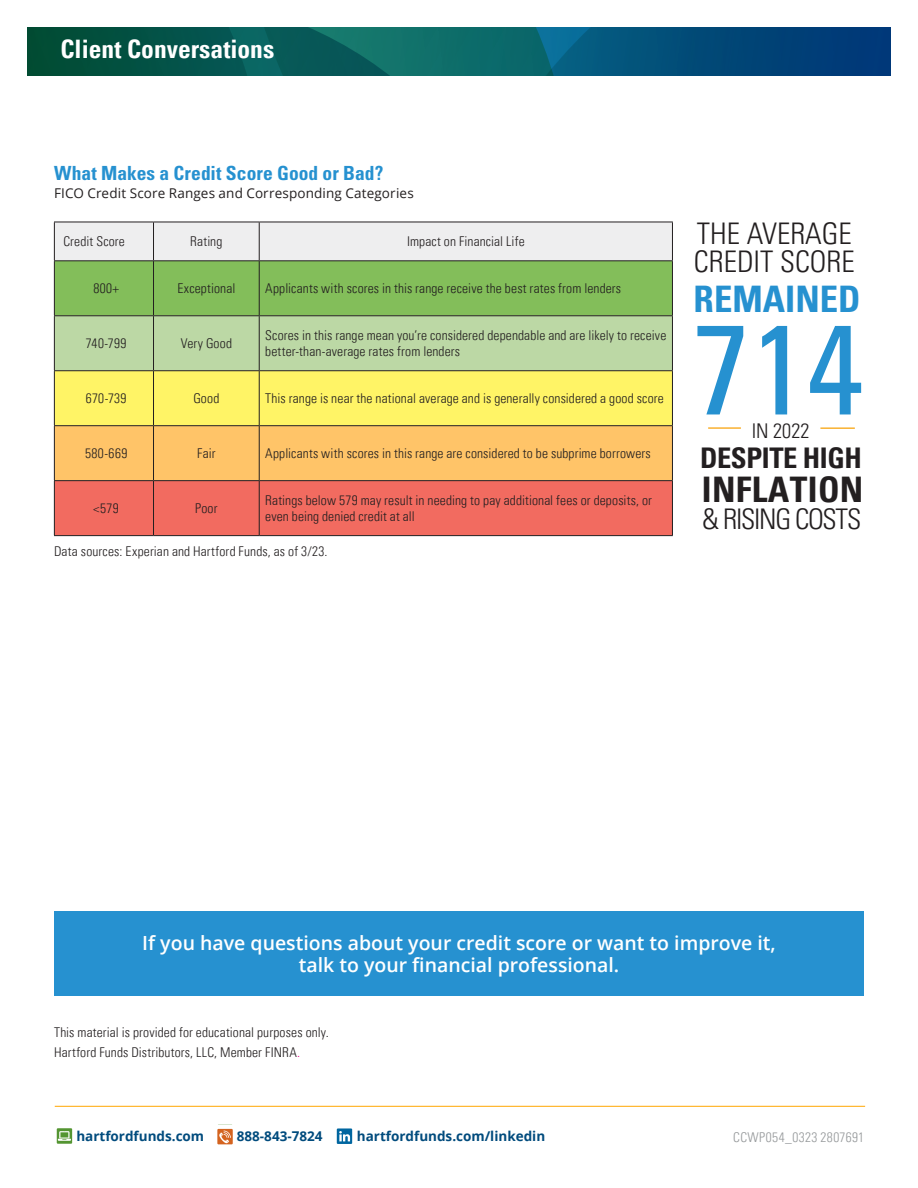
<style>
.page{position:relative;width:918px;height:1188px;background:#fff}
.page>*{position:absolute;margin:0;border:0;box-sizing:border-box;transform-origin:0 0}
.t1{font:condensed 127.5px "Univers";color:#2691d0}
.t2{font:700 condensed 36.6px "Univers LT Pro";color:#2691d0}
.t3{font:700 condensed 35.25px "Univers LT Pro";letter-spacing:.01em;color:#231f20}
.t4{font:300 condensed 29.85px/28.5px "Univers LT Pro";color:#231f20}
.t5{font:300 condensed 28.5px "Univers LT Pro";letter-spacing:-.045em;color:#231f20}
.t6{font:700 condensed 28.5px "Univers LT Pro";letter-spacing:-.015em;color:#231f20}
.t7{font:700 condensed 25.5px "Univers LT Pro";color:#fff}
.t8{font:300 condensed 20.4px "Univers LT Pro";color:#231f20}
.Pull_Quote{font:600 19.5px/22.5px "Open Sans";color:#fff;text-align:center}
.t9{font:700 condensed 19.5px "Univers";color:#2691d0}
.Footnote{font:300 condensed 13.5px/16.5px "Univers LT Pro";letter-spacing:.01em;color:#231f20}
.Body_copy{font:300 condensed 13.5px "Univers LT Pro";letter-spacing:.01em;color:#231f20}
.t10{font:700 13.5px "Open Sans";color:#004b7d}
.Subhead{font:13.5px "Open Sans";letter-spacing:.01em;color:#231f20}
.Footnote-2{font:300 condensed 13.5px "Univers LT Pro";letter-spacing:.025em;color:#96999b}
.s1{color:#ed028c}
</style>
<div class="page">
<svg style="left:27px;top:27px;width:864px;height:48px;background:#055665"></svg>
<div style="left:57px;top:1128px;width:15px;height:16px;background:#549532"></div>
<svg style="left:58px;top:1131px;width:13px;height:10px"></svg>
<div style="left:217px;top:1129px;width:16px;height:15px;background:#d4631f"></div>
<svg style="left:219px;top:1131px;width:12px;height:13px"></svg>
<svg style="left:337px;top:1128px;width:15px;height:16px"></svg>
<svg style="left:339px;top:1131px;width:11px;height:10px"></svg>
<hr style="left:55px;top:1106px;width:810px;height:1px;background:#ffa700">
<div style="left:54px;top:912px;width:810px;height:84px;background:#2691d0"></div>
<svg style="left:55px;top:223px;width:617px;height:312px;background:#d8c37e"></svg>
<hr style="left:54px;top:222px;width:100px;height:1px;background:#231f20">
<hr style="left:54px;top:222px;width:1px;height:38px;background:#231f20">
<hr style="left:154px;top:222px;width:105px;height:1px;background:#231f20">
<hr style="left:153px;top:222px;width:1px;height:38px;background:#231f20">
<hr style="left:259px;top:222px;width:414px;height:1px;background:#231f20">
<hr style="left:259px;top:222px;width:1px;height:38px;background:#231f20">
<hr style="left:672px;top:222px;width:1px;height:38px;background:#231f20">
<hr style="left:54px;top:260px;width:100px;height:1px;background:#231f20">
<hr style="left:54px;top:261px;width:1px;height:54px;background:#231f20">
<hr style="left:154px;top:260px;width:105px;height:1px;background:#231f20">
<hr style="left:153px;top:261px;width:1px;height:54px;background:#231f20">
<hr style="left:259px;top:260px;width:414px;height:1px;background:#231f20">
<hr style="left:259px;top:261px;width:1px;height:54px;background:#231f20">
<hr style="left:672px;top:261px;width:1px;height:54px;background:#231f20">
<hr style="left:54px;top:315px;width:100px;height:1px;background:#231f20">
<hr style="left:54px;top:316px;width:1px;height:54px;background:#231f20">
<hr style="left:154px;top:315px;width:105px;height:1px;background:#231f20">
<hr style="left:153px;top:316px;width:1px;height:54px;background:#231f20">
<hr style="left:259px;top:315px;width:414px;height:1px;background:#231f20">
<hr style="left:259px;top:316px;width:1px;height:54px;background:#231f20">
<hr style="left:672px;top:316px;width:1px;height:54px;background:#231f20">
<hr style="left:54px;top:370px;width:100px;height:1px;background:#231f20">
<hr style="left:54px;top:371px;width:1px;height:54px;background:#231f20">
<hr style="left:154px;top:370px;width:105px;height:1px;background:#231f20">
<hr style="left:153px;top:371px;width:1px;height:54px;background:#231f20">
<hr style="left:259px;top:370px;width:414px;height:1px;background:#231f20">
<hr style="left:259px;top:371px;width:1px;height:54px;background:#231f20">
<hr style="left:672px;top:371px;width:1px;height:54px;background:#231f20">
<hr style="left:54px;top:425px;width:100px;height:1px;background:#231f20">
<hr style="left:54px;top:426px;width:1px;height:54px;background:#231f20">
<hr style="left:154px;top:425px;width:105px;height:1px;background:#231f20">
<hr style="left:153px;top:426px;width:1px;height:54px;background:#231f20">
<hr style="left:259px;top:425px;width:414px;height:1px;background:#231f20">
<hr style="left:259px;top:426px;width:1px;height:54px;background:#231f20">
<hr style="left:672px;top:426px;width:1px;height:54px;background:#231f20">
<hr style="left:54px;top:480px;width:100px;height:1px;background:#231f20">
<hr style="left:54px;top:481px;width:1px;height:54px;background:#231f20">
<hr style="left:154px;top:480px;width:105px;height:1px;background:#231f20">
<hr style="left:153px;top:481px;width:1px;height:54px;background:#231f20">
<hr style="left:259px;top:480px;width:414px;height:1px;background:#231f20">
<hr style="left:259px;top:481px;width:1px;height:54px;background:#231f20">
<hr style="left:672px;top:481px;width:1px;height:54px;background:#231f20">
<hr style="left:54px;top:535px;width:100px;height:1px;background:#231f20">
<hr style="left:154px;top:535px;width:105px;height:1px;background:#231f20">
<hr style="left:259px;top:535px;width:414px;height:1px;background:#231f20">
<hr style="left:708px;top:427px;width:33px;height:2px;background:#f9a91b">
<hr style="left:820px;top:427px;width:35px;height:2px;background:#f9a91b">
<p class="t7" style="left:60px;top:33px;width:215px">Client Conversations</p>
<p class="t9" style="left:54px;top:161px;width:331px">What Makes a Credit Score Good or Bad?</p>
<p class="Subhead" style="left:54px;top:184px;width:361px">FICO Credit Score Ranges and Corresponding Categories</p>
<p class="Footnote" style="left:63px;top:233px;width:63px">Credit Score</p>
<p class="Footnote" style="left:190px;top:233px;width:34px">Rating</p>
<p class="Footnote" style="left:407px;top:233px;width:119px">Impact on Financial Life</p>
<p class="Footnote" style="left:93px;top:279px;width:27px">800+</p>
<p class="Footnote" style="left:177px;top:279px;width:59px">Exceptional</p>
<p class="Footnote" style="left:265px;top:279px;width:357px">Applicants with scores in this range receive the best rates from lenders</p>
<p class="Footnote" style="left:86px;top:334px;width:42px">740-799</p>
<p class="Footnote" style="left:181px;top:334px;width:53px">Very Good</p>
<p class="Footnote" style="left:265px;top:326px;width:403px">Scores in this range mean you’re considered dependable and are likely to receive better-than-average rates from lenders</p>
<p class="Footnote" style="left:86px;top:389px;width:42px">670-739</p>
<p class="Footnote" style="left:193px;top:389px;width:27px">Good</p>
<p class="Footnote" style="left:265px;top:389px;width:400px">This range is near the national average and is generally considered a good score</p>
<p class="Footnote" style="left:85px;top:444px;width:44px">580-669</p>
<p class="Footnote" style="left:197px;top:444px;width:20px">Fair</p>
<p class="Footnote" style="left:265px;top:444px;width:387px">Applicants with scores in this range are considered to be subprime borrowers</p>
<p class="Footnote" style="left:94px;top:499px;width:27px">&lt;579</p>
<p class="Footnote" style="left:195px;top:499px;width:24px">Poor</p>
<p class="Footnote" style="left:265px;top:491px;width:388px">Ratings below 579 may result in needing to pay additional fees or deposits, or even being denied credit at all</p>
<p class="Footnote" style="left:54px;top:542px;width:275px">Data sources: Experian and Hartford Funds, as of 3/23.</p>
<p class="t4" style="left:694px;top:217px;width:162px">THE AVERAGE<br>CREDIT SCORE</p>
<p class="t2" style="left:694px;top:277px;width:168px">REMAINED</p>
<p class="t1" style="left:694px;top:288px;width:171px">714</p>
<p class="t8" style="left:752px;top:417px;width:59px">IN 2022</p>
<p class="t6" style="left:700px;top:440px;width:163px">DESPITE HIGH</p>
<p class="t3" style="left:702px;top:468px;width:163px">INFLATION</p>
<p class="t5" style="left:702px;top:500px;width:161px">&amp; RISING COSTS</p>
<p class="Pull_Quote" style="left:142px;top:931px;width:635px">If you have questions about your credit score or want to improve it, talk to your financial professional.</p>
<p class="Body_copy" style="left:54px;top:1023px;width:276px">This material is provided for educational purposes only.</p>
<p class="Body_copy" style="left:54px;top:1043px;width:248px">Hartford Funds Distributors, LLC, Member FINRA<span class="s1">.</span></p>
<p class="t10" style="left:76px;top:1127px;width:129px">hartfordfunds.com</p>
<p class="t10" style="left:237px;top:1127px;width:87px">888-843-7824</p>
<p class="t10" style="left:357px;top:1127px;width:190px">hartfordfunds.com/linkedin</p>
<p class="Footnote-2" style="left:733px;top:1128px;width:132px">CCWP054_0323 2807691</p>
</div>
